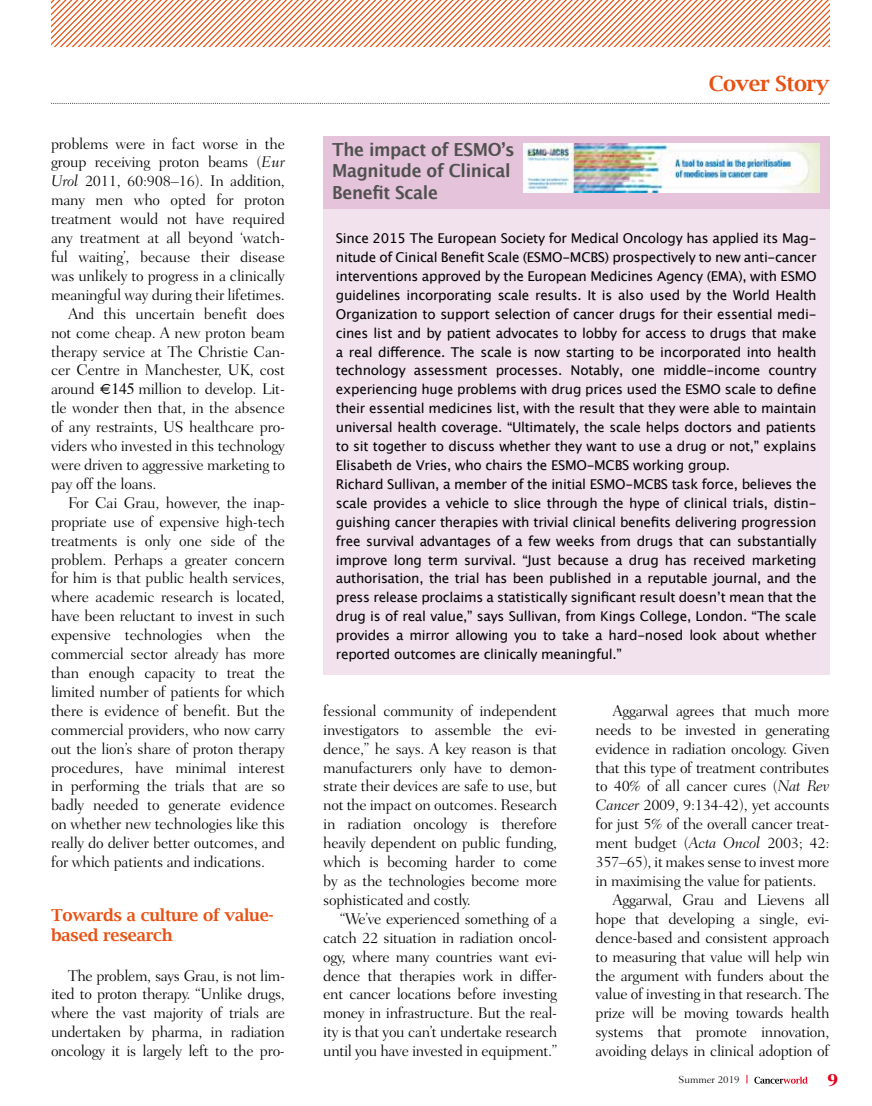
<style>
.page{position:relative;width:872px;height:1106px;background:#fff}
.page>*{position:absolute;margin:0;border:0;box-sizing:border-box;transform-origin:0 0}
.t1{font:600 21px "Lucida Bright";letter-spacing:-.025em;color:#e85113}
.t2{font:700 18px/21.6px "Lucida Grande";letter-spacing:-.02em;color:#50514f;scale:.94 1}
.t3{font:800 18px "Fairfield LH";color:#e2001a}
.t4{font:600 16.5px/19.8px "Lucida Bright";letter-spacing:-.015em;color:#e85113}
.t5{font:300 15.75px/18.9px "Fairfield LH";letter-spacing:-.015em;color:#000;text-align:justify}
.t6{font:13.5px/18.9px "Lucida Grande";letter-spacing:-.02em;color:#000}
.t7{font:300 10.5px "Fairfield LH";color:#000}
.s1{font-style:italic}
.s2{font-family:"Times";font-weight:400}
</style>
<div class="page">
<svg style="left:754px;top:1076px;width:53px;height:7px"></svg>
<div style="left:323px;top:155px;width:506px;height:520px;background:#f1e2ee"></div>
<div style="left:323px;top:136px;width:506px;height:73px;background:#e4c3db"></div>
<img style="left:524px;top:143px;width:295px;height:50px">
<svg style="left:51px;top:0;width:778px;height:47px"></svg>
<svg style="left:51px;top:103px;width:778px;height:1px"></svg>
<p class="t5" style="left:51px;top:134px;width:235px">problems were in fact worse in the</p>
<p class="t5" style="left:51px;top:153px;width:235px">group receiving proton beams (<span class="s1">Eur</span></p>
<p class="t5" style="left:51px;top:172px;width:235px"><span class="s1">Urol</span> 2011, 60:908–16). In addition,</p>
<p class="t5" style="left:51px;top:191px;width:235px">many men who opted for proton</p>
<p class="t5" style="left:51px;top:210px;width:235px">treatment would not have required</p>
<p class="t5" style="left:51px;top:228px;width:235px">any treatment at all beyond ‘watch-</p>
<p class="t5" style="left:51px;top:247px;width:235px">ful waiting’, because their disease</p>
<p class="t5" style="left:51px;top:266px;width:235px">was unlikely to progress in a clinically</p>
<p class="t5" style="left:51px;top:285px;width:235px">meaningful way during their lifetimes.</p>
<p class="t5" style="left:68px;top:304px;width:218px">And this uncertain benefit does</p>
<p class="t5" style="left:51px;top:323px;width:235px">not come cheap. A new proton beam</p>
<p class="t5" style="left:51px;top:342px;width:235px">therapy service at The Christie Can-</p>
<p class="t5" style="left:51px;top:361px;width:235px">cer Centre in Manchester, UK, cost</p>
<p class="t5" style="left:51px;top:380px;width:235px">around <span class="s2">€145</span> million to develop. Lit-</p>
<p class="t5" style="left:51px;top:399px;width:235px">tle wonder then that, in the absence</p>
<p class="t5" style="left:51px;top:417px;width:235px">of any restraints, US healthcare pro-</p>
<p class="t5" style="left:51px;top:436px;width:235px">viders who invested in this technology</p>
<p class="t5" style="left:51px;top:455px;width:235px">were driven to aggressive marketing to</p>
<p class="t5" style="left:51px;top:474px;width:107px">pay off the loans.</p>
<p class="t5" style="left:68px;top:493px;width:218px">For Cai Grau, however, the inap-</p>
<p class="t5" style="left:51px;top:512px;width:235px">propriate use of expensive high-tech</p>
<p class="t5" style="left:51px;top:531px;width:235px">treatments is only one side of the</p>
<p class="t5" style="left:51px;top:550px;width:235px">problem. Perhaps a greater concern</p>
<p class="t5" style="left:51px;top:569px;width:235px">for him is that public health services,</p>
<p class="t5" style="left:51px;top:588px;width:235px">where academic research is located,</p>
<p class="t5" style="left:51px;top:606px;width:235px">have been reluctant to invest in such</p>
<p class="t5" style="left:51px;top:625px;width:235px">expensive technologies when the</p>
<p class="t5" style="left:51px;top:644px;width:235px">commercial sector already has more</p>
<p class="t5" style="left:51px;top:663px;width:235px">than enough capacity to treat the</p>
<p class="t5" style="left:51px;top:682px;width:235px">limited number of patients for which</p>
<p class="t5" style="left:51px;top:701px;width:235px">there is evidence of benefit. But the</p>
<p class="t5" style="left:51px;top:720px;width:235px">commercial providers, who now carry</p>
<p class="t5" style="left:51px;top:739px;width:235px">out the lion’s share of proton therapy</p>
<p class="t5" style="left:51px;top:758px;width:235px">procedures, have minimal interest</p>
<p class="t5" style="left:51px;top:777px;width:235px">in performing the trials that are so</p>
<p class="t5" style="left:51px;top:795px;width:235px">badly needed to generate evidence</p>
<p class="t5" style="left:51px;top:814px;width:235px">on whether new technologies like this</p>
<p class="t5" style="left:51px;top:833px;width:235px">really do deliver better outcomes, and</p>
<p class="t5" style="left:51px;top:852px;width:216px">for which patients and indications.</p>
<p class="t4" style="left:51px;top:905px;width:224px">Towards a culture of value&shy;based research</p>
<p class="t5" style="left:51px;top:966px;width:235px;text-indent:17px">The problem, says Grau, is not lim&shy;ited to proton therapy. “Unlike drugs, where the vast majority of trials are undertaken by pharma, in radiation oncology it is largely left to the pro-</p>
<p class="t2" style="left:332px;top:138px;width:196px">The impact of ESMO’s<br>Magnitude of Clinical<br>Benefit Scale</p>
<h1 class="t1" style="left:708px;top:71px;width:122px">Cover Story</h1>
<p class="t6" style="left:336px;top:229px;width:482px">Since 2015 The European Society for Medical Oncology has applied its Mag&shy;nitude of Cinical Benefit Scale (ESMO-MCBS) prospectively to new anti-cancer interventions approved by the European Medicines Agency (EMA), with ESMO guidelines incorporating scale results. It is also used by the World Health Organization to support selection of cancer drugs for their essential medi&shy;cines list and by patient advocates to lobby for access to drugs that make a real difference. The scale is now starting to be incorporated into health technology assessment processes. Notably, one middle-income country experiencing huge problems with drug prices used the ESMO scale to define their essential medicines list, with the result that they were able to maintain universal health coverage. “Ultimately, the scale helps doctors and patients to sit together to discuss whether they want to use a drug or not,” explains Elisabeth de Vries, who chairs the ESMO-MCBS working group.<br>Richard Sullivan, a member of the initial ESMO-MCBS task force, believes the scale provides a vehicle to slice through the hype of clinical trials, distin&shy;guishing cancer therapies with trivial clinical benefits delivering progression free survival advantages of a few weeks from drugs that can substantially improve long term survival. “Just because a drug has received marketing authorisation, the trial has been published in a reputable journal, and the press release proclaims a statistically significant result doesn’t mean that the drug is of real value,” says Sullivan, from Kings College, London. “The scale provides a mirror allowing you to take a hard-nosed look about whether reported outcomes are clinically meaningful.”</p>
<p class="t5" style="left:323px;top:701px;width:235px">fessional community of independent investigators to assemble the evi&shy;dence,” he says. A key reason is that manufacturers only have to demon&shy;strate their devices are safe to use, but not the impact on outcomes. Research in radiation oncology is therefore heavily dependent on public funding, which is becoming harder to come by as the technologies become more sophisticated and costly.</p>
<p class="t5" style="left:323px;top:909px;width:235px;text-indent:17px">“We’ve experienced something of a catch 22 situation in radiation oncol&shy;ogy, where many countries want evi&shy;dence that therapies work in differ&shy;ent cancer locations before investing money in infrastructure. But the real&shy;ity is that you can’t undertake research until you have invested in equipment.”</p>
<p class="t5" style="left:612px;top:701px;width:218px">Aggarwal agrees that much more</p>
<p class="t5" style="left:595px;top:720px;width:235px">needs to be invested in generating</p>
<p class="t5" style="left:595px;top:739px;width:235px">evidence in radiation oncology. Given</p>
<p class="t5" style="left:595px;top:758px;width:235px">that this type of treatment contributes</p>
<p class="t5" style="left:595px;top:777px;width:235px">to 40% of all cancer cures (<span class="s1">Nat Rev</span></p>
<p class="t5" style="left:595px;top:795px;width:235px"><span class="s1">Cancer</span> 2009, 9:134-42), yet accounts</p>
<p class="t5" style="left:595px;top:814px;width:235px">for just 5% of the overall cancer treat-</p>
<p class="t5" style="left:595px;top:833px;width:235px">ment budget (<span class="s1">Acta Oncol</span> 2003; 42:</p>
<p class="t5" style="left:595px;top:852px;width:235px">357–65), it makes sense to invest more</p>
<p class="t5" style="left:595px;top:871px;width:223px">in maximising the value for patients.</p>
<p class="t5" style="left:612px;top:890px;width:218px">Aggarwal, Grau and Lievens all</p>
<p class="t5" style="left:595px;top:909px;width:235px">hope that developing a single, evi-</p>
<p class="t5" style="left:595px;top:928px;width:235px">dence-based and consistent approach</p>
<p class="t5" style="left:595px;top:947px;width:235px">to measuring that value will help win</p>
<p class="t5" style="left:595px;top:966px;width:235px">the argument with funders about the</p>
<p class="t5" style="left:595px;top:984px;width:235px">value of investing in that research. The</p>
<p class="t5" style="left:595px;top:1003px;width:235px">prize will be moving towards health</p>
<p class="t5" style="left:595px;top:1022px;width:235px">systems that promote innovation,</p>
<p class="t5" style="left:595px;top:1041px;width:235px">avoiding delays in clinical adoption of</p>
<p class="t7" style="left:678px;top:1073px;width:63px">Summer 2019</p>
<p class="t3" style="left:827px;top:1069px;width:13px">9</p>
</div>
